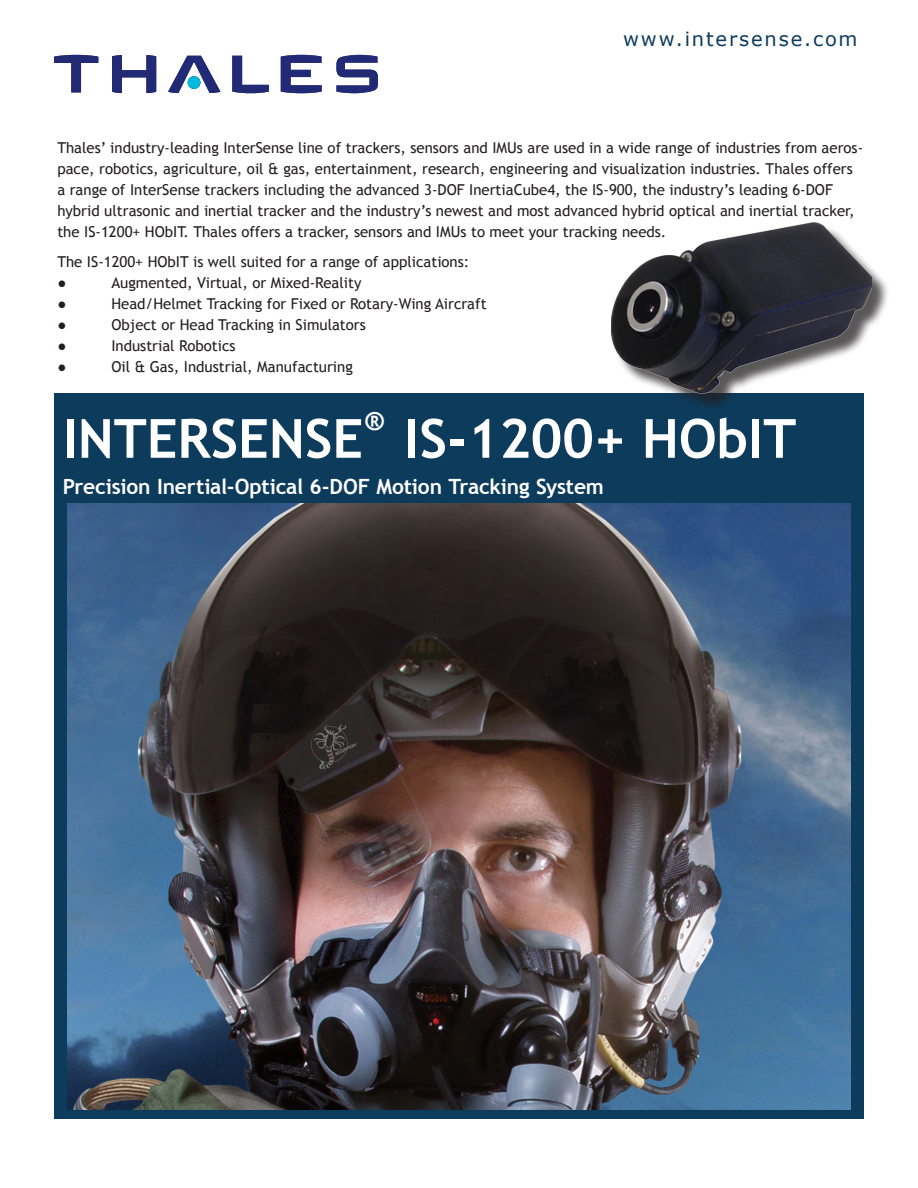
<style>
.page{position:relative;width:918px;height:1188px;background:#fff}
.page>*{position:absolute;margin:0;border:0;box-sizing:border-box;transform-origin:0 0}
._1_a_Product_Name{font:700 54px "Trebuchet MS";color:#fff}
._1_a_Product_Name-2{font:700 27px "Trebuchet MS";color:#fff}
._1_a_Product_Name-3{font:700 21px "Trebuchet MS";letter-spacing:-.01em;color:#fff}
.t1{font:19.5px "Verdana";letter-spacing:.095em;color:#0d3b5c}
.Aerospace_Intro{font:15px/21px "Trebuchet MS";color:#231f20}
</style>
<div class="page">
<div style="left:54px;top:393px;width:810px;height:726px;background:linear-gradient(to right,#0e3b5b,#0f3d5e)"></div>
<svg style="left:336px;top:55px;width:42px;height:38px"></svg>
<svg style="left:281px;top:55px;width:41px;height:38px"></svg>
<svg style="left:232px;top:56px;width:37px;height:37px"></svg>
<svg style="left:168px;top:56px;width:52px;height:37px"></svg>
<div style="left:188px;top:76px;width:12px;height:13px;background:#00badf;border-radius:50%"></div>
<svg style="left:112px;top:55px;width:44px;height:38px"></svg>
<svg style="left:54px;top:55px;width:44px;height:37px"></svg>
<div style="left:614px;top:225px;width:276px;height:187px;background:#231f20;opacity:.75"></div>
<img style="left:611px;top:222px;width:260px;height:176px">
<img style="left:68px;top:503px;width:782px;height:606px">
<h3 class="t1" style="left:623px;top:25px;width:236px">www.intersense.com</h3>
<p class="Aerospace_Intro" style="left:57px;top:138px;width:808px">Thales’ industry-leading InterSense line of trackers, sensors and IMUs are used in a wide range of industries from aeros&shy;pace, robotics, agriculture, oil &amp; gas, entertainment, research, engineering and visualization industries. Thales offers a range of InterSense trackers including the advanced 3-DOF InertiaCube4, the IS-900, the industry’s leading 6-DOF hybrid ultrasonic and inertial tracker and the industry’s newest and most advanced hybrid optical and inertial tracker, the IS-1200+ HObIT. Thales offers a tracker, sensors and IMUs to meet your tracking needs.</p>
<p class="Aerospace_Intro" style="left:57px;top:252px;width:414px">The IS-1200+ HObIT is well suited for a range of applications:</p>
<p class="Aerospace_Intro" style="left:57px;top:273px;width:11px">●</p>
<p class="Aerospace_Intro" style="left:111px;top:273px;width:252px">Augmented, Virtual, or Mixed-Reality</p>
<p class="Aerospace_Intro" style="left:57px;top:294px;width:11px">●</p>
<p class="Aerospace_Intro" style="left:111px;top:294px;width:377px">Head/Helmet Tracking for Fixed or Rotary-Wing Aircraft</p>
<p class="Aerospace_Intro" style="left:57px;top:315px;width:11px">●</p>
<p class="Aerospace_Intro" style="left:111px;top:315px;width:256px">Object or Head Tracking in Simulators</p>
<p class="Aerospace_Intro" style="left:57px;top:336px;width:11px">●</p>
<p class="Aerospace_Intro" style="left:111px;top:336px;width:126px">Industrial Robotics</p>
<p class="Aerospace_Intro" style="left:57px;top:357px;width:11px">●</p>
<p class="Aerospace_Intro" style="left:111px;top:357px;width:243px">Oil &amp; Gas, Industrial, Manufacturing</p>
<p class="_1_a_Product_Name-2" style="left:364px;top:403px;width:21px">®</p>
<p class="_1_a_Product_Name" style="left:63px;top:405px;width:735px">INTERSENSE IS-1200+ HObIT</p>
<p class="_1_a_Product_Name-3" style="left:63px;top:473px;width:543px">Precision Inertial-Optical 6-DOF Motion Tracking System</p>
</div>
